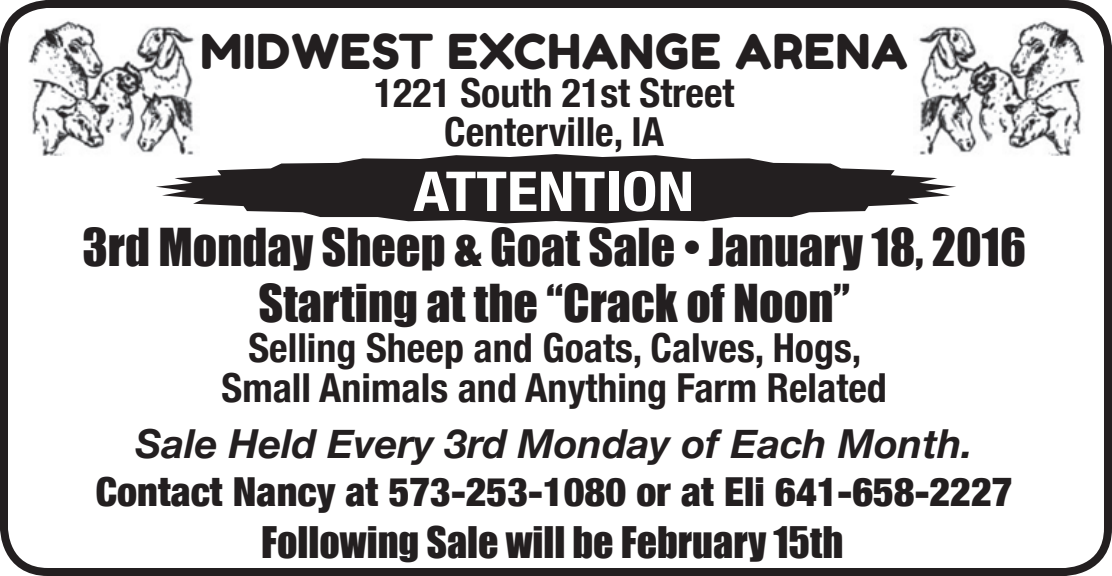
<style>
.page{position:relative;width:1112px;height:576px;background:#fff}
.page>*{position:absolute;margin:0;border:0;box-sizing:border-box;transform-origin:0 0}
.t1{font:700 condensed 55.2px "Helvetica Neue";color:#fff;scale:1.16 1}
.t2{font:48px/56px "Impact";color:#231f20;text-align:center}
.t3{font:48px "Fredoka One";letter-spacing:.02em;color:#231f20}
.t4{font:700 condensed 40px/38.4px "Helvetica Neue";color:#231f20;text-align:center}
.t5{font:900 condensed 40px "Helvetica Neue";color:#231f20}
.t6{font:italic 700 40px "Helvetica Neue";color:#231f20}
.t7{font:40px "Impact";color:#231f20}
</style>
<div class="page">
<div style="left:0;top:0;width:1112px;height:576px;border:8px solid #231f20;border-radius:44px"></div>
<svg style="left:156px;top:154px;width:800px;height:69px;fill:#231f20"></svg>
<img style="left:28px;top:20px;width:171px;height:142px">
<img style="left:913px;top:20px;width:172px;height:142px">
<p class="t3" style="left:200px;top:22px;width:709px">MIDWEST EXCHANGE ARENA</p>
<p class="t4" style="left:374px;top:71px;width:362px">1221 South 21st Street<br>Centerville, IA</p>
<h1 class="t1" style="left:413px;top:146px;width:243px">ATTENTION</h1>
<p class="t2" style="left:82px;top:218px;width:945px">3rd Monday Sheep &amp; Goat Sale • January 18, 2016<br>Starting at the “Crack of Noon”</p>
<p class="t4" style="left:222px;top:325px;width:666px;line-height:40px">Selling Sheep and Goats, Calves, Hogs,<br>Small Animals and Anything Farm Related</p>
<p class="t6" style="left:135px;top:412px;width:839px">Sale Held Every 3rd Monday of Each Month.</p>
<p class="t5" style="left:96px;top:459px;width:918px">Contact Nancy at 573-253-1080 or at Eli 641-658-2227</p>
<p class="t7" style="left:261px;top:511px;width:583px">Following Sale will be February 15th</p>
</div>
